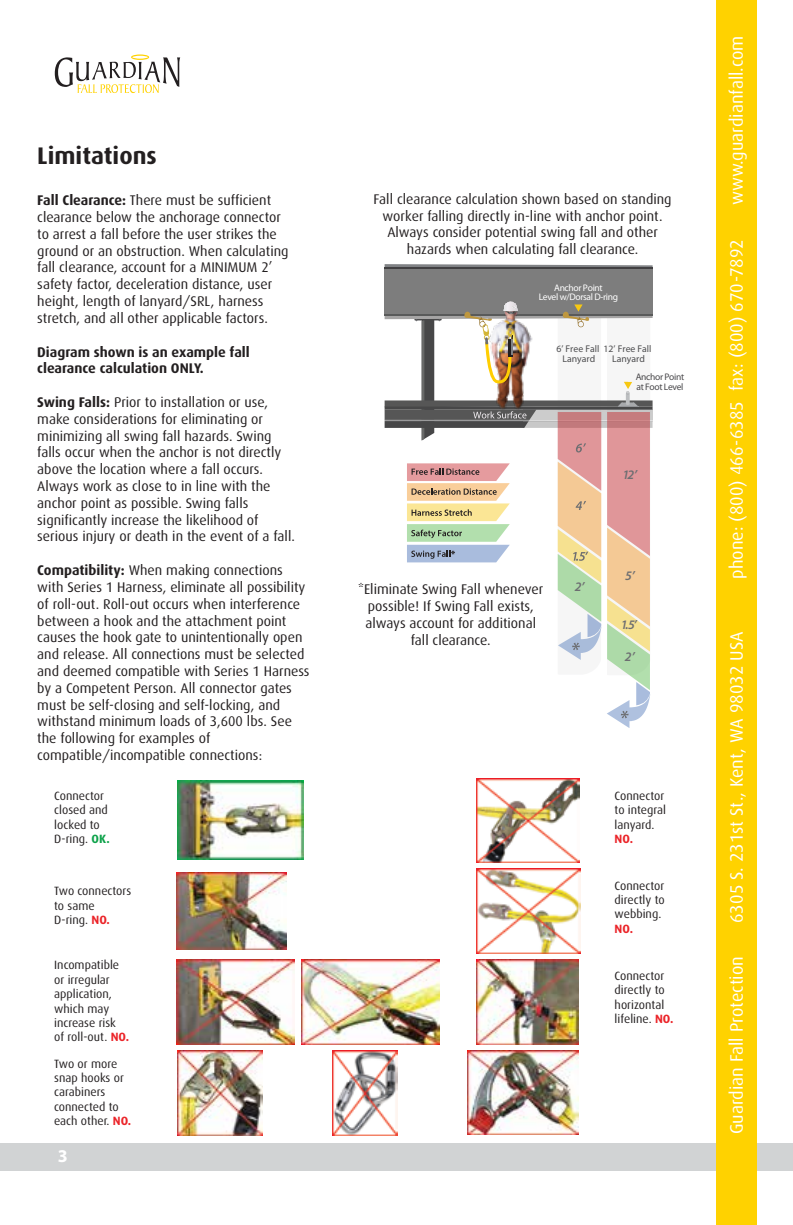
<style>
.page{position:relative;width:793px;height:1225px;background:#fff}
.page>*{position:absolute;margin:0;border:0;box-sizing:border-box;transform-origin:0 0}
.t1{font:700 24px "Dax";color:#231f20}
.t2{font:18px "Dax";color:#fff}
.t3{font:700 18px "Myriad Pro";color:#fff}
.t4{font:14px/16.8px "Dax";color:#231f20}
.t5{font:700 14px/16.8px "Dax";color:#231f20}
.t6{font:italic 600 13px "Myriad Pro";color:#6d6e71}
.t7{font:12px/14.4px "Dax";color:#231f20}
.t8{font:700 12px "Dax";color:#eb2429}
.t9{font:9.8px/9.6px "Myriad Pro";color:#4d4d4f}
.t10{font:9.6px/9.6px "Myriad Pro";letter-spacing:-.035em;color:#fff;text-align:center}
.t11{font:9.6px/9.6px "Myriad Pro";letter-spacing:-.035em;color:#49484b}
.s1{font-weight:700}
.s2{font-weight:700;color:#0da24a}
.s3{font-weight:700;color:#eb2429}
</style>
<div class="page">
<div style="left:0;top:1143px;width:792px;height:27px;background:#d1d3d4"></div>
<div style="left:715px;top:0;width:41px;height:1224px;background:#ffd200"></div>
<svg style="left:55px;top:54px;width:125px;height:39px"></svg>
<img style="left:177px;top:780px;width:126px;height:79px">
<img style="left:476px;top:778px;width:103px;height:84px">
<img style="left:177px;top:1050px;width:85px;height:85px">
<img style="left:332px;top:1050px;width:65px;height:85px">
<img style="left:467px;top:1050px;width:111px;height:84px">
<img style="left:176px;top:872px;width:110px;height:77px">
<img style="left:176px;top:959px;width:119px;height:84px">
<img style="left:301px;top:959px;width:138px;height:84px">
<img style="left:476px;top:868px;width:103px;height:84px">
<img style="left:476px;top:959px;width:102px;height:84px">
<div style="left:384px;top:268px;width:268px;height:47px;background:#7d7d7d"></div>
<svg style="left:384px;top:264px;width:268px;height:3px"></svg>
<hr style="left:384px;top:267px;width:268px;height:2px;background:#414042">
<svg style="left:384px;top:301px;width:268px;height:427px"></svg>
<h1 class="t1" style="left:37px;top:142px;width:121px">Limitations</h1>
<p class="t4" style="left:37px;top:192px;width:252px"><span class="s1">Fall Clearance:</span> There must be sufficient clearance below the anchorage connector to arrest a fall before the user strikes the ground or an obstruction. When calculating fall clearance, account for a MINIMUM 2’ safety factor, deceleration distance, user height, length of lanyard/SRL, harness stretch, and all other applicable factors.</p>
<p class="t5" style="left:37px;top:343px;width:214px">Diagram shown is an example fall clearance calculation ONLY.</p>
<p class="t4" style="left:37px;top:394px;width:259px"><span class="s1">Swing Falls:</span> Prior to installation or use, make considerations for eliminating or minimizing all swing fall hazards. Swing falls occur when the anchor is not directly above the location where a fall occurs.<br>Always work as close to in line with the anchor point as possible. Swing falls significantly increase the likelihood of serious injury or death in the event of a fall.</p>
<p class="t4" style="left:37px;top:562px;width:273px"><span class="s1">Compatibility:</span> When making connections with Series 1 Harness, eliminate all possibility of roll-out. Roll-out occurs when interference between a hook and the attachment point causes the hook gate to unintentionally open and release. All connections must be selected and deemed compatible with Series 1 Harness by a Competent Person. All connector gates must be self-closing and self-locking, and withstand minimum loads of 3,600 lbs. See the following for examples of compatible/incompatible connections:</p>
<p class="t4" style="left:373px;top:191px;width:299px;text-align:center">Fall clearance calculation shown based on standing worker falling directly in-line with anchor point.<br>Always consider potential swing fall and other hazards when calculating fall clearance.</p>
<p class="t10" style="left:538px;top:282px;width:81px">Anchor Point<br>Level w/Dorsal D-ring</p>
<p class="t9" style="left:612px;top:344px;width:41px;text-indent:-56px">6’ Free Fall 12’ Free Fall<br>Lanyard</p>
<p class="t9" style="left:562px;top:353px;width:34px">Lanyard</p>
<p class="t11" style="left:635px;top:372px;width:50px">Anchor Point at Foot Level</p>
<p class="t6" style="left:622px;top:466px;width:16px">12’</p>
<p class="t4" style="left:358px;top:581px;width:186px;text-align:center">*Eliminate Swing Fall whenever possible! If Swing Fall exists, always account for additional fall clearance.</p>
<p class="t6" style="left:574px;top:578px;width:11px">2’</p>
<p class="t6" style="left:624px;top:567px;width:11px">5’</p>
<p class="t6" style="left:620px;top:616px;width:17px">1.5’</p>
<p class="t6" style="left:624px;top:648px;width:11px">2’</p>
<p class="t7" style="left:54px;top:788px;width:57px">Connector closed and locked to<br>D-ring. <span class="s2">OK.</span></p>
<p class="t7" style="left:614px;top:788px;width:53px">Connector to integral lanyard.</p>
<p class="t8" style="left:614px;top:832px;width:20px">NO.</p>
<p class="t7" style="left:54px;top:883px;width:78px">Two connectors to same<br>D-ring. <span class="s3">NO.</span></p>
<p class="t7" style="left:54px;top:957px;width:76px">Incompatible or irregular application, which may increase risk<br>of roll-out. <span class="s3">NO.</span></p>
<p class="t7" style="left:54px;top:1055px;width:79px">Two or more snap hooks or carabiners connected to each other. <span class="s3">NO.</span></p>
<p class="t3" style="left:58px;top:1144px;width:11px">3</p>
<p class="t7" style="left:614px;top:878px;width:52px;text-align:justify">Connector directly to webbing.</p>
<p class="t8" style="left:614px;top:921px;width:20px">NO.</p>
<p class="t7" style="left:614px;top:968px;width:60px">Connector directly to horizontal lifeline. <span class="s3">NO.</span></p>
<p class="t2" style="left:726px;top:205px;width:171px;rotate:-90deg">www.guardianfall.com</p>
<p class="t2" style="left:726px;top:578px;width:341px;rotate:-90deg">phone: (800) 466-6385 fax: (800) 670-7892</p>
<p class="t2" style="left:726px;top:922px;width:293px;rotate:-90deg">6305 S. 231st St., Kent, WA 98032 USA</p>
<p class="t2" style="left:726px;top:1134px;width:179px;rotate:-90deg">Guardian Fall Protection</p>
</div>
